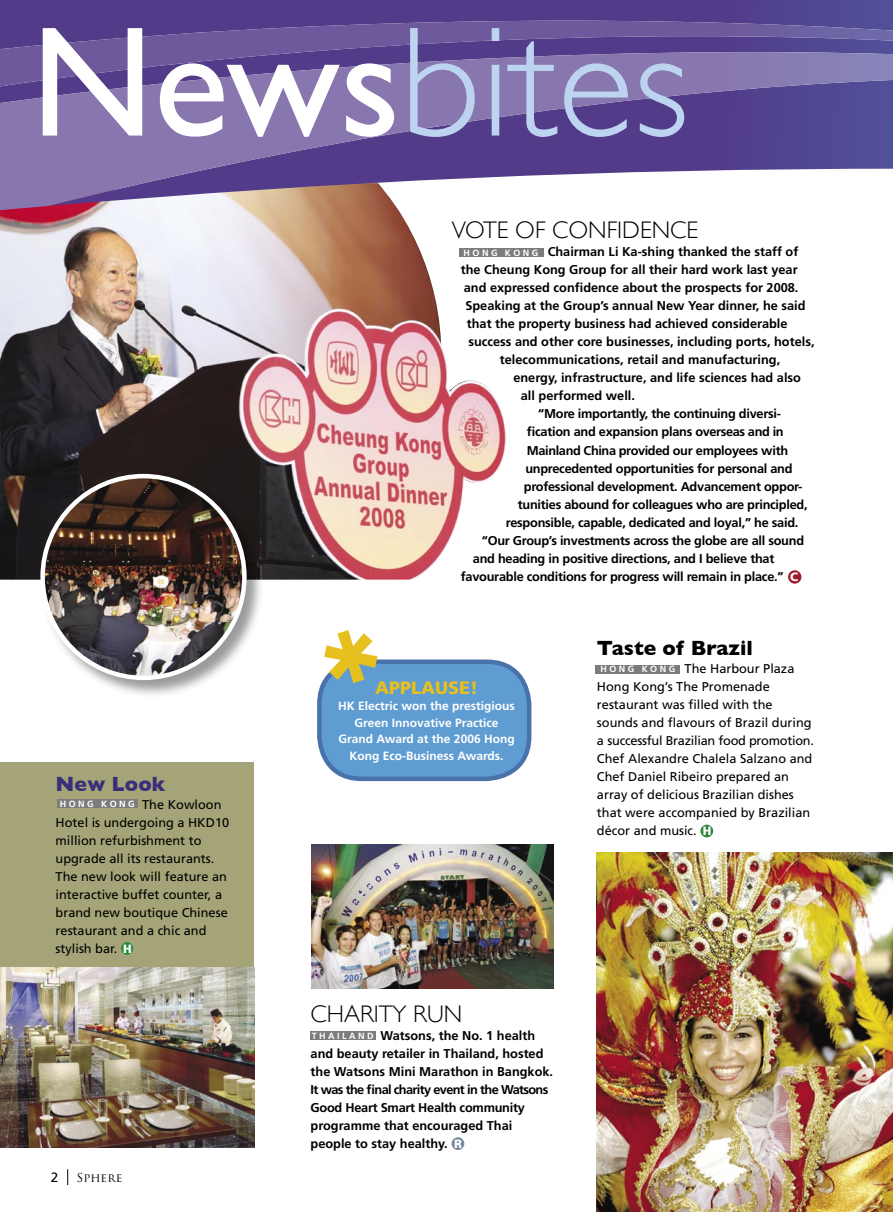
<style>
.page{position:relative;width:893px;height:1212px;background:#fff}
.page>*{position:absolute;margin:0;border:0;box-sizing:border-box;transform-origin:0 0}
.t1{font:300 157.5px "Gill Sans";color:#bcd4f0}
.subhd_1{font:300 24px "Gill Sans";color:#000}
.subhd_2{font:700 21px "Gill Sans";color:#000}
.subhd_2-2{font:700 21px "Gill Sans";color:#392e7a}
.applause_head{font:900 18px "Frutiger";color:#e6c01f}
.bodytext_1{font:700 12.75px/18px "Frutiger";color:#000}
.bodytext_2{font:12.75px/18px "Frutiger";color:#000}
.bodytext_1-2{font:700 12.75px "Frutiger";letter-spacing:-.02em;color:#000}
.applause_text{font:700 12px/16.5px "Frutiger";color:#fff;text-align:center}
.t2{font:12px "Trajan Pro";letter-spacing:.015em;color:#000}
.t3{font:900 12px "Frutiger";color:#fff}
.t4{font:700 9px "Frutiger";letter-spacing:.275em;color:#fff}
.s1{font-weight:400;color:#fff}
.s2{font-weight:900;font-size:12px;color:#fff}
.s3{font-family:"Frutiger";font-size:13.5px}
</style>
<div class="page">
<img style="left:0;top:215px;width:506px;height:365px">
<svg style="left:0;top:0;width:893px;height:21px;background:#523d8a"></svg>
<svg style="left:0;top:21px;width:893px;height:31px;background:#614e94"></svg>
<svg style="left:0;top:52px;width:893px;height:163px"></svg>
<div style="left:0;top:762px;width:254px;height:206px;background:#a4a478"></div>
<svg style="left:67px;top:1169px;width:1px;height:16px"></svg>
<div style="left:459px;top:248px;width:84px;height:9px;background:#7c7c7c"></div>
<div style="left:310px;top:1031px;width:66px;height:9px;background:#7c7c7c"></div>
<div style="left:788px;top:570px;width:13px;height:14px;background:#9b1d2d;border-radius:50%"></div>
<div style="left:57px;top:799px;width:81px;height:9px;background:#7c7c7c"></div>
<div style="left:452px;top:1137px;width:12px;height:13px;background:#789;border-radius:50%"></div>
<div style="left:700px;top:825px;width:13px;height:12px;background:#2d8842;border-radius:50%"></div>
<div style="left:596px;top:665px;width:84px;height:8px;background:#7c7c7c"></div>
<img style="left:311px;top:844px;width:243px;height:144px">
<div style="left:121px;top:942px;width:12px;height:13px;background:#2d8842;border-radius:50%"></div>
<img style="left:0;top:967px;width:254px;height:181px">
<img style="left:596px;top:852px;width:297px;height:360px">
<div style="left:38px;top:472px;width:229px;height:228px;background:#000;opacity:.4"></div>
<img style="left:43px;top:476px;width:201px;height:202px;border-radius:50%">
<div style="left:40px;top:474px;width:207px;height:206px;border:4px solid #fff;border-radius:50%"></div>
<svg style="left:317px;top:659px;width:215px;height:120px;background:#679ed1"></svg>
<p class="t1" style="left:30px;top:-9px;width:660px"><span class="s1">News</span>bites</p>
<p class="subhd_2-2" style="left:56px;top:771px;width:111px">New Look</p>
<p class="bodytext_2" style="left:56px;top:795px;width:175px;text-indent:87px">The Kowloon<br>Hotel is undergoing a HKD10 million refurbishment to upgrade all its restaurants.<br>The new look will feature an interactive buffet counter, a brand new boutique Chinese restaurant and a chic and stylish bar. <span class="s2">H</span></p>
<p class="t4" style="left:60px;top:798px;width:76px">HONG KONG</p>
<p class="t2" style="left:51px;top:1170px;width:73px"><span class="s3">2</span> SPHERE</p>
<p class="subhd_1" style="left:452px;top:216px;width:248px">VOTE OF CONFIDENCE</p>
<p class="bodytext_1" style="left:548px;top:243px;width:252px">Chairman Li Ka-shing thanked the staff of</p>
<p class="bodytext_1" style="left:461px;top:261px;width:338px">the Cheung Kong Group for all their hard work last year</p>
<p class="bodytext_1" style="left:464px;top:279px;width:336px">and expressed confidence about the prospects for 2008.</p>
<p class="bodytext_1" style="left:465px;top:297px;width:342px">Speaking at the Group’s annual New Year dinner, he said</p>
<p class="bodytext_1" style="left:467px;top:315px;width:322px">that the property business had achieved considerable</p>
<p class="bodytext_1" style="left:468px;top:333px;width:348px">success and other core businesses, including ports, hotels,</p>
<p class="bodytext_1" style="left:500px;top:351px;width:282px">telecommunications, retail and manufacturing,</p>
<p class="bodytext_1" style="left:513px;top:369px;width:289px">energy, infrastructure, and life sciences had also</p>
<p class="bodytext_1" style="left:521px;top:387px;width:116px">all performed well.</p>
<p class="bodytext_1-2" style="left:538px;top:407px;width:244px">“More importantly, the continuing diversi-</p>
<p class="bodytext_1-2" style="left:527px;top:425px;width:258px">fication and expansion plans overseas and in</p>
<p class="bodytext_1-2" style="left:527px;top:443px;width:263px">Mainland China provided our employees with</p>
<p class="bodytext_1-2" style="left:525px;top:461px;width:269px">unprecedented opportunities for personal and</p>
<p class="bodytext_1-2" style="left:524px;top:479px;width:280px">professional development. Advancement oppor-</p>
<p class="bodytext_1-2" style="left:518px;top:497px;width:291px">tunities abound for colleagues who are principled,</p>
<p class="bodytext_1-2" style="left:506px;top:515px;width:294px">responsible, capable, dedicated and loyal,” he said.</p>
<p class="bodytext_1-2" style="left:482px;top:533px;width:324px">“Our Group’s investments across the globe are all sound</p>
<p class="bodytext_1-2" style="left:473px;top:551px;width:303px">and heading in positive directions, and I believe that</p>
<p class="bodytext_1-2" style="left:461px;top:569px;width:324px">favourable conditions for progress will remain in place.”</p>
<p class="t4" style="left:464px;top:247px;width:76px">HONG KONG</p>
<p class="t3" style="left:790px;top:569px;width:10px">C</p>
<p class="applause_head" style="left:375px;top:676px;width:104px">APPLAUSE!</p>
<p class="applause_text" style="left:338px;top:698px;width:178px">HK Electric won the prestigious<br>Green Innovative Practice<br>Grand Award at the 2006 Hong<br>Kong Eco-Business Awards.</p>
<p class="subhd_2" style="left:597px;top:635px;width:157px">Taste of Brazil</p>
<p class="bodytext_2" style="left:597px;top:659px;width:219px;text-indent:88px">The Harbour Plaza<br>Hong Kong’s The Promenade restaurant was filled with the sounds and flavours of Brazil during a successful Brazilian food promotion.<br>Chef Alexandre Chalela Salzano and<br>Chef Daniel Ribeiro prepared an array of delicious Brazilian dishes that were accompanied by Brazilian décor and music.</p>
<p class="t4" style="left:600px;top:664px;width:76px">HONG KONG</p>
<p class="t3" style="left:703px;top:824px;width:10px">H</p>
<p class="subhd_1" style="left:311px;top:1000px;width:153px">CHARITY RUN</p>
<p class="bodytext_1" style="left:311px;top:1026px;width:244px;text-indent:70px">Watsons, the No. 1 health and beauty retailer in Thailand, hosted the Watsons Mini Marathon in Bangkok.<br>It was the final charity event in the Watsons Good Heart Smart Health community programme that encouraged Thai people to stay healthy.</p>
<p class="t4" style="left:312px;top:1030px;width:63px">THAILAND</p>
<p class="t3" style="left:454px;top:1136px;width:10px">R</p>
</div>
